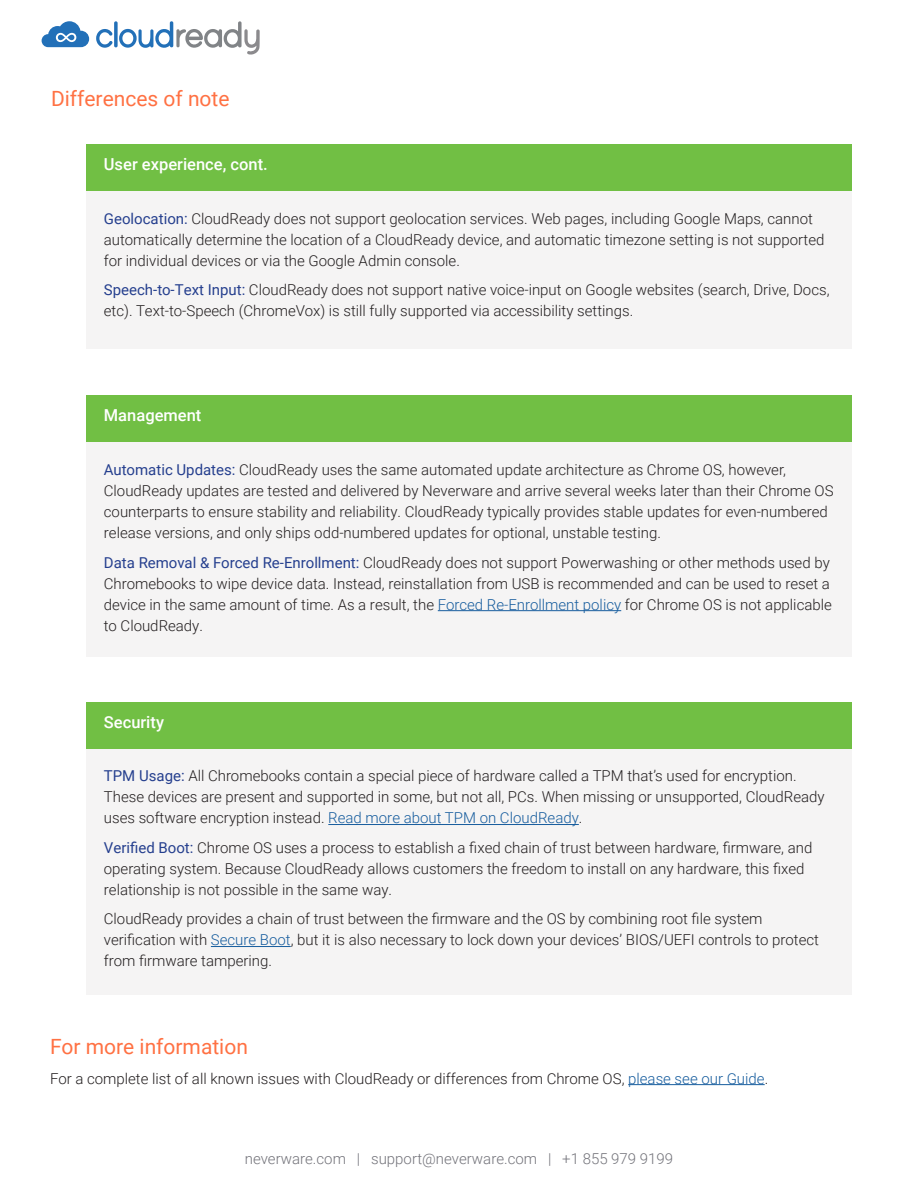
<style>
.page{position:relative;width:918px;height:1188px;background:#fff}
.page>*{position:absolute;margin:0;border:0;box-sizing:border-box;transform-origin:0 0}
.t1{font:21px "Roboto";color:#ff7143}
.t2{font:500 16.5px "Roboto";color:#fff}
.Body{font:300 15px/21px "Roboto";color:#231f20}
.t3{font:300 15px "Roboto";color:#73737a}
.s1{font-weight:400;color:#253f8e}
.s2{color:#175d9e}
</style>
<div class="page">
<svg style="left:96px;top:21px;width:164px;height:34px"></svg>
<svg style="left:42px;top:21px;width:47px;height:26px"></svg>
<div style="left:87px;top:442px;width:765px;height:215px;background:#f5f4f4"></div>
<hr style="left:438px;top:610px;width:183px;height:1px;background:#175d9e">
<div style="left:87px;top:395px;width:765px;height:47px;background:#71bf44"></div>
<div style="left:87px;top:749px;width:765px;height:245px;background:#f5f4f4"></div>
<hr style="left:328px;top:824px;width:251px;height:1px;background:#175d9e">
<hr style="left:211px;top:946px;width:80px;height:1px;background:#175d9e">
<div style="left:87px;top:702px;width:765px;height:47px;background:#71bf44"></div>
<hr style="left:628px;top:1084px;width:137px;height:1px;background:#175d9e">
<div style="left:87px;top:191px;width:765px;height:157px;background:#f5f4f4"></div>
<div style="left:87px;top:144px;width:765px;height:47px;background:#71bf44"></div>
<h2 class="t1" style="left:51px;top:84px;width:180px">Differences of note</h2>
<h2 class="t2" style="left:104px;top:152px;width:165px">User experience, cont.</h2>
<p class="Body" style="left:104px;top:207px;width:722px"><span class="s1">Geolocation:</span> CloudReady does not support geolocation services. Web pages, including Google Maps, cannot automatically determine the location of a CloudReady device, and automatic timezone setting is not supported for individual devices or via the Google Admin console.</p>
<p class="Body" style="left:104px;top:279px;width:727px"><span class="s1">Speech-to-Text Input:</span> CloudReady does not support native voice-input on Google websites (search, Drive, Docs, etc). Text-to-Speech (ChromeVox) is still fully supported via accessibility settings.</p>
<h2 class="t2" style="left:104px;top:404px;width:99px">Management</h2>
<p class="Body" style="left:104px;top:459px;width:731px"><span class="s1">Automatic Updates:</span> CloudReady uses the same automated update architecture as Chrome OS, however, CloudReady updates are tested and delivered by Neverware and arrive several weeks later than their Chrome OS counterparts to ensure stability and reliability. CloudReady typically provides stable updates for even-numbered release versions, and only ships odd-numbered updates for optional, unstable testing.</p>
<p class="Body" style="left:104px;top:551px;width:729px"><span class="s1">Data Removal &amp; Forced Re-Enrollment:</span> CloudReady does not support Powerwashing or other methods used by Chromebooks to wipe device data. Instead, reinstallation from USB is recommended and can be used to reset a device in the same amount of time. As a result, the <span class="s2">Forced Re-Enrollment policy</span> for Chrome OS is not applicable to CloudReady.</p>
<h2 class="t2" style="left:104px;top:710px;width:62px">Security</h2>
<p class="Body" style="left:104px;top:765px;width:722px"><span class="s1">TPM Usage:</span> All Chromebooks contain a special piece of hardware called a TPM that’s used for encryption.<br>These devices are present and supported in some, but not all, PCs. When missing or unsupported, CloudReady uses software encryption instead. <span class="s2">Read more about TPM on CloudReady</span>.</p>
<p class="Body" style="left:104px;top:837px;width:710px"><span class="s1">Verified Boot:</span> Chrome OS uses a process to establish a fixed chain of trust between hardware, firmware, and operating system. Because CloudReady allows customers the freedom to install on any hardware, this fixed relationship is not possible in the same way.</p>
<p class="Body" style="left:104px;top:908px;width:717px">CloudReady provides a chain of trust between the firmware and the OS by combining root file system verification with <span class="s2">Secure Boot</span>, but it is also necessary to lock down your devices’ BIOS/UEFI controls to protect from firmware tampering.</p>
<h2 class="t1" style="left:50px;top:1032px;width:199px">For more information</h2>
<p class="Body" style="left:50px;top:1067px;width:720px">For a complete list of all known issues with CloudReady or differences from Chrome OS, <span class="s2">please see our Guide</span>.</p>
<p class="t3" style="left:245px;top:1148px;width:430px">neverware.com | support@neverware.com | +1 855 979 9199</p>
</div>
